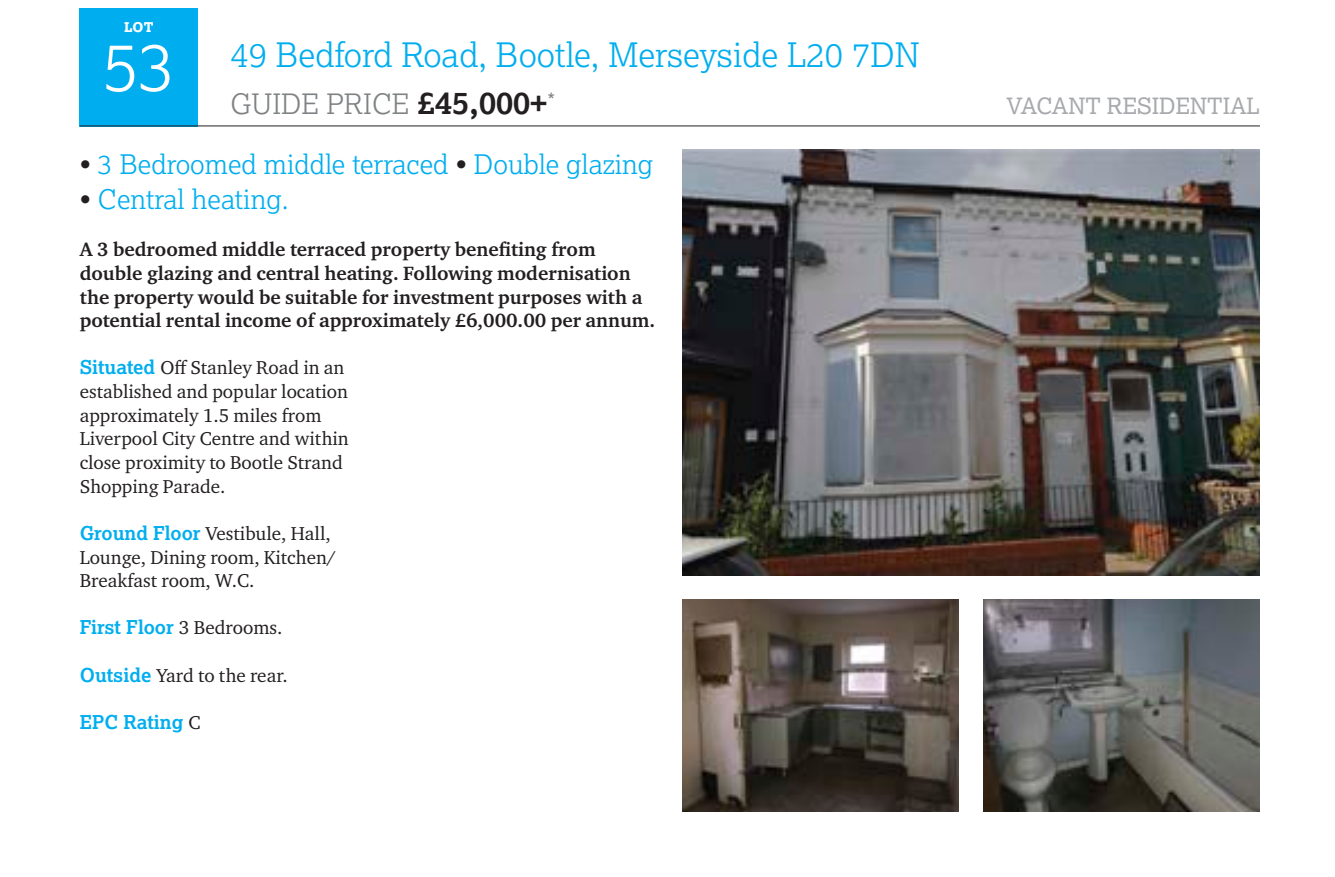
<style>
.page{position:relative;width:1335px;height:877px;background:#fff}
.page>*{position:absolute;margin:0;border:0;box-sizing:border-box;transform-origin:0 0}
.t1{font:300 67.5px "Lexia";color:#fff}
.t2{font:300 33.75px "Lexia";color:#00aeef}
.t3{font:300 28.12px "Lexia";color:#7f8284}
.t4{font:300 27px "Lexia";color:#00aeef}
.t5{font:22.5px "Lexia";color:#a7a9ac}
.t6{font:700 19.8px/23.6px "Charter ITC Pro";color:#231f20}
.t7{font:19.12px/23.6px "Charter ITC Pro";color:#231f20}
.t8{font:700 19.12px "Lexia";color:#00aeef}
.t9{font:800 13.5px "Lexia";color:#fff}
.s1{font-weight:700;font-size:31.5px;color:#231f20}
.s2{color:#231f20}
.s3{font-family:"Lexia";font-weight:700;color:#00aeef}
.s4{font-family:"Charter ITC Pro";font-weight:400;color:#231f20}
</style>
<div class="page">
<div style="left:80px;top:8px;width:118px;height:118px;background:#00aeef"></div>
<img style="left:682px;top:599px;width:276px;height:212px">
<img style="left:984px;top:599px;width:276px;height:212px">
<img style="left:682px;top:150px;width:578px;height:425px">
<hr style="left:80px;top:125px;width:1180px;height:1px;background:#231f20">
<p class="t9" style="left:124px;top:18px;width:31px">LOT</p>
<h1 class="t1" style="left:102px;top:24px;width:74px">53</h1>
<h2 class="t2" style="left:230px;top:34px;width:691px">49 Bedford Road, Bootle, Merseyside L20 7DN</h2>
<h3 class="t3" style="left:230px;top:86px;width:326px">GUIDE PRICE <span class="s1">£45,000+</span><sup>*</sup></h3>
<h3 class="t4" style="left:80px;top:147px;width:575px"><span class="s2">•</span> 3 Bedroomed middle terraced <span class="s2">•</span> Double glazing</h3>
<h3 class="t4" style="left:80px;top:182px;width:210px"><span class="s2">•</span> Central heating.</h3>
<p class="t6" style="left:80px;top:238px;width:577px">A 3 bedroomed middle terraced property benefiting from double glazing and central heating. Following modernisation the property would be suitable for investment purposes with a potential rental income of approximately £6,000.00 per annum.</p>
<p class="t7" style="left:80px;top:356px;width:270px"><span class="s3">Situated</span> Off Stanley Road in an established and popular location approximately 1.5 miles from<br>Liverpool City Centre and within close proximity to Bootle Strand<br>Shopping Parade.</p>
<p class="t7" style="left:80px;top:521px;width:258px"><span class="s3">Ground Floor</span> Vestibule, Hall,<br>Lounge, Dining room, Kitchen/<br>Breakfast room, W.C.</p>
<p class="t8" style="left:80px;top:615px;width:204px">First Floor <span class="s4">3 Bedrooms.</span></p>
<p class="t7" style="left:80px;top:663px;width:210px"><span class="s3">Outside</span> Yard to the rear.</p>
<p class="t8" style="left:80px;top:710px;width:122px">EPC Rating <span class="s4">C</span></p>
<p class="t5" style="left:1006px;top:92px;width:255px">VACANT RESIDENTIAL</p>
</div>
